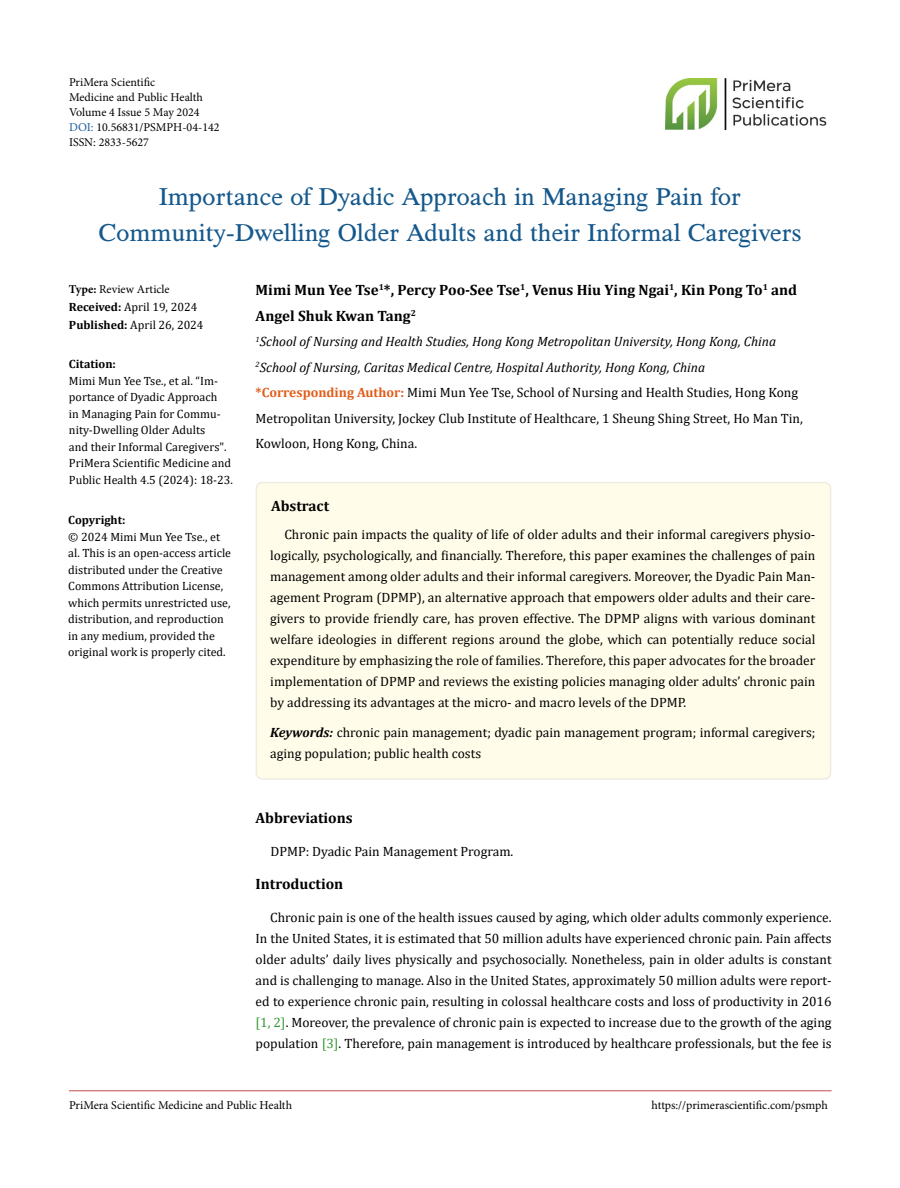
<style>
.page{position:relative;width:900px;height:1188px;background:#fff}
.page>*{position:absolute;margin:0;border:0;box-sizing:border-box;transform-origin:0 0}
.t1{font:25.5px/36px "Tribun ADF Std";color:#15588c;text-align:center}
.t2{font:700 15px/25.5px "Cambria";color:#000}
.t3{font:13.5px/21px "Cambria";color:#000}
.t4{font:12px/16.5px "Cambria";color:#000}
.t5{font:12px/15px "Minion Pro";color:#000}
.t6{font:700 12px "Cambria";color:#000}
.s1{color:#215e9e}
.s2{font-weight:700}
.s3{font-style:italic}
.s4{font-weight:700;color:#e05d1a}
.s5{font-weight:700;font-style:italic}
.s6{color:#393}
</style>
<div class="page">
<hr style="left:69px;top:1091px;width:763px;height:1px;background:#c0504d">
<img style="left:665px;top:78px;width:162px;height:52px">
<div style="left:256px;top:483px;width:575px;height:296px;background:#fffde9;border-radius:6px"></div>
<div style="left:256px;top:482px;width:575px;height:298px;border:2px solid #eeece1;border-radius:6px"></div>
<p class="t5" style="left:69px;top:75px;width:152px">PriMera Scientific<br>Medicine and Public Health<br>Volume 4 Issue 5 May 2024<br><span class="s1">DOI:</span> 10.56831/PSMPH-04-142<br>ISSN: 2833-5627</p>
<h1 class="t1" style="left:99px;top:179px;width:705px">Importance of Dyadic Approach in Managing Pain for<br>Community-Dwelling Older Adults and their Informal Caregivers</h1>
<p class="t5" style="left:69px;top:282px;width:102px"><span class="s2">Type:</span> Review Article</p>
<p class="t4" style="left:69px;top:298px;width:136px;line-height:18px"><span class="s2">Received:</span> April 19, 2024<br><span class="s2">Published:</span> April 26, 2024</p>
<p class="t6" style="left:69px;top:356px;width:49px">Citation:</p>
<p class="t4" style="left:69px;top:372px;width:166px">Mimi Mun Yee Tse., et al. “Im&shy;portance of Dyadic Approach<br>in Managing Pain for Commu&shy;nity-Dwelling Older Adults<br>and their Informal Caregivers".<br>PriMera Scientific Medicine and<br>Public Health 4.5 (2024): 18-23.</p>
<p class="t6" style="left:68px;top:512px;width:59px">Copyright:</p>
<p class="t4" style="left:68px;top:529px;width:164px">© 2024 Mimi Mun Yee Tse., et al. This is an open-access article distributed under the Creative<br>Commons Attribution License, which permits unrestricted use, distribution, and reproduction in any medium, provided the original work is properly cited.</p>
<p class="t2" style="left:256px;top:277px;width:543px">Mimi Mun Yee Tse<sup>1</sup>*, Percy Poo-See Tse<sup>1</sup>, Venus Hiu Ying Ngai<sup>1</sup>, Kin Pong To<sup>1</sup> and<br>Angel Shuk Kwan Tang<sup>2</sup></p>
<p class="t3" style="left:256px;top:329px;width:549px;line-height:25.5px"><sup>1</sup><span class="s3">School of Nursing and Health Studies, Hong Kong Metropolitan University, Hong Kong, China </span><sup>2</sup><span class="s3">School of Nursing, Caritas Medical Centre, Hospital Authority, Hong Kong, China </span><span class="s4">*Corresponding Author:</span> Mimi Mun Yee Tse, School of Nursing and Health Studies, Hong Kong Metropolitan University, Jockey Club Institute of Healthcare, 1 Sheung Shing Street, Ho Man Tin, Kowloon, Hong Kong, China.</p>
<p class="t2" style="left:271px;top:493px;width:60px">Abstract</p>
<p class="t3" style="left:270px;top:524px;width:547px;text-align:justify;text-indent:14px">Chronic pain impacts the quality of life of older adults and their informal caregivers physio&shy;logically, psychologically, and financially. Therefore, this paper examines the challenges of pain management among older adults and their informal caregivers. Moreover, the Dyadic Pain Man&shy;agement Program (DPMP), an alternative approach that empowers older adults and their care&shy;givers to provide friendly care, has proven effective. The DPMP aligns with various dominant welfare ideologies in different regions around the globe, which can potentially reduce social expenditure by emphasizing the role of families. Therefore, this paper advocates for the broader implementation of DPMP and reviews the existing policies managing older adults’ chronic pain by addressing its advantages at the micro- and macro levels of the DPMP.</p>
<p class="t3" style="left:270px;top:721px;width:547px"><span class="s5">Keywords:</span> chronic pain management; dyadic pain management program; informal caregivers; aging population; public health costs</p>
<p class="t2" style="left:256px;top:805px;width:99px">Abbreviations</p>
<p class="t3" style="left:270px;top:841px;width:244px">DPMP: Dyadic Pain Management Program.</p>
<p class="t2" style="left:256px;top:871px;width:89px">Introduction</p>
<p class="t3" style="left:256px;top:907px;width:578px;text-align:justify;text-indent:15px">Chronic pain is one of the health issues caused by aging, which older adults commonly experience.<br>In the United States, it is estimated that 50 million adults have experienced chronic pain. Pain affects older adults’ daily lives physically and psychosocially. Nonetheless, pain in older adults is constant and is challenging to manage. Also in the United States, approximately 50 million adults were report&shy;ed to experience chronic pain, resulting in colossal healthcare costs and loss of productivity in 2016 <span class="s6">[1, 2]</span>. Moreover, the prevalence of chronic pain is expected to increase due to the growth of the aging population <span class="s6">[3]</span>. Therefore, pain management is introduced by healthcare professionals, but the fee is</p>
<p class="t5" style="left:69px;top:1097px;width:225px">PriMera Scientific Medicine and Public Health</p>
<p class="t5" style="left:652px;top:1097px;width:178px">https://primerascientific.com/psmph</p>
</div>
